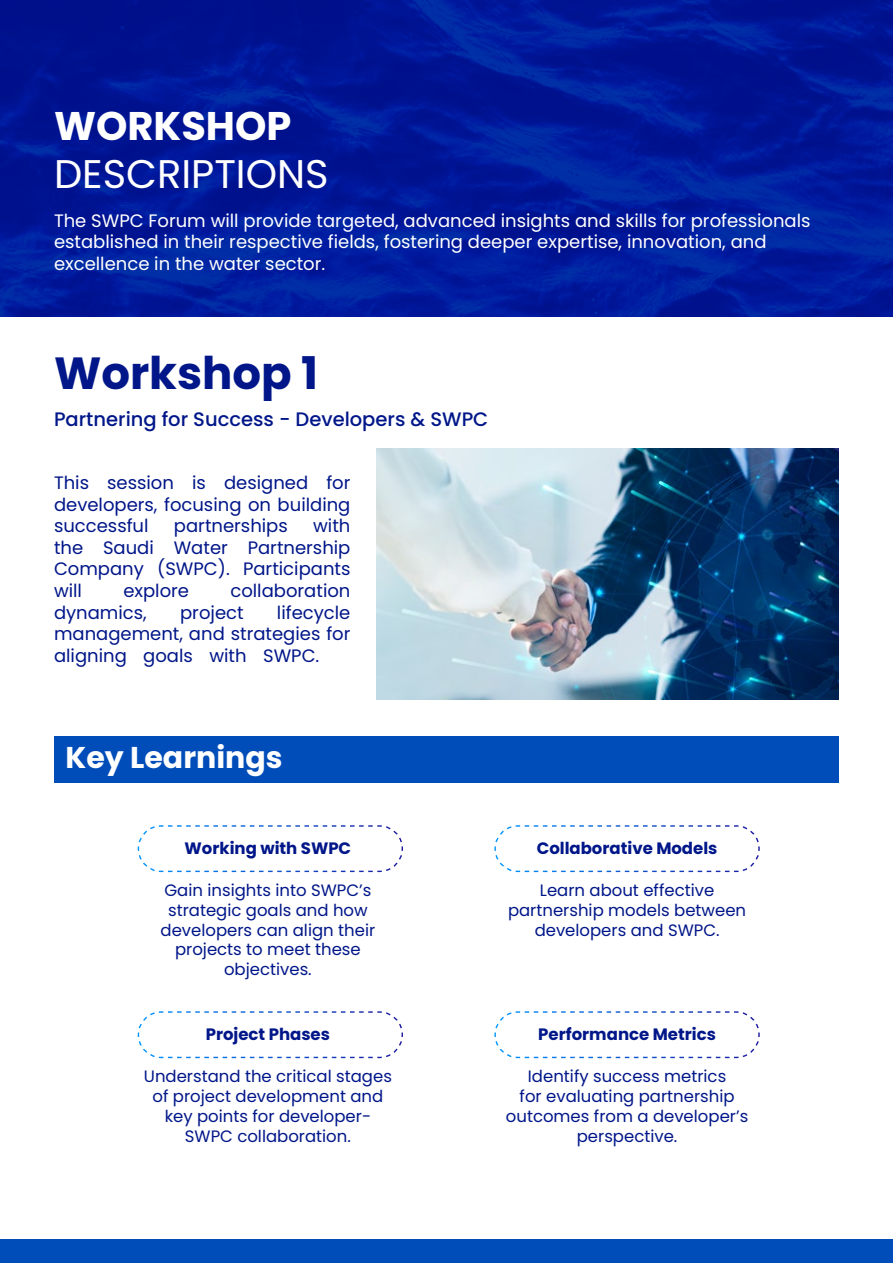
<style>
.page{position:relative;width:893px;height:1263px;background:#fff}
.page>*{position:absolute;margin:0;border:0;box-sizing:border-box;transform-origin:0 0}
.t1{font:700 45px "Poppins";color:#001689}
.t2{font:39.9px "Poppins";color:#fff}
.t3{font:700 39.9px "Poppins";color:#fff}
.t4{font:700 30px "Poppins";color:#fff}
.t5{font:500 19.5px "Poppins";color:#001689}
.t6{font:18px "Poppins";color:#001689}
.t7{font:18px/21.6px "Poppins";color:#fff}
.t8{font:16.5px/19.8px "Poppins";color:#001689;text-align:center}
.t9{font:700 16.5px "Poppins";color:#001689}
</style>
<div class="page">
<img style="left:0;top:0;width:893px;height:317px">
<div style="left:54px;top:736px;width:785px;height:47px;background:#004db9"></div>
<img style="left:376px;top:449px;width:463px;height:251px">
<svg style="left:137px;top:825px;width:266px;height:48px"></svg>
<svg style="left:137px;top:1011px;width:266px;height:48px"></svg>
<svg style="left:494px;top:825px;width:266px;height:48px"></svg>
<svg style="left:494px;top:1011px;width:266px;height:48px"></svg>
<div style="left:0;top:1239px;width:893px;height:24px;background:#004db9"></div>
<h2 class="t3" style="left:54px;top:103px;width:239px">WORKSHOP</h2>
<h2 class="t2" style="left:54px;top:151px;width:276px">DESCRIPTIONS</h2>
<p class="t7" style="left:54px;top:210px;width:758px">The SWPC Forum will provide targeted, advanced insights and skills for professionals established in their respective fields, fostering deeper expertise, innovation, and excellence in the water sector.</p>
<h1 class="t1" style="left:54px;top:347px;width:266px">Workshop 1</h1>
<p class="t5" style="left:54px;top:408px;width:436px">Partnering for Success - Developers &amp; SWPC</p>
<p class="t6" style="left:326px;top:472px;width:26px">for</p>
<p class="t6" style="left:54px;top:472px;width:37px">This</p>
<p class="t6" style="left:54px;top:494px;width:298px">developers, focusing on building</p>
<p class="t6" style="left:313px;top:515px;width:39px">with</p>
<p class="t6" style="left:107px;top:472px;width:68px">session</p>
<p class="t6" style="left:192px;top:472px;width:15px">is</p>
<p class="t6" style="left:224px;top:472px;width:86px">designed</p>
<p class="t6" style="left:54px;top:515px;width:96px">successful</p>
<p class="t6" style="left:174px;top:515px;width:115px">partnerships</p>
<p class="t6" style="left:54px;top:537px;width:31px">the</p>
<p class="t6" style="left:103px;top:537px;width:52px">Saudi</p>
<p class="t6" style="left:174px;top:537px;width:56px">Water</p>
<p class="t6" style="left:54px;top:559px;width:91px">Company</p>
<p class="t6" style="left:157px;top:559px;width:74px">(SWPC .)</p>
<p class="t6" style="left:248px;top:537px;width:104px">Partnership</p>
<p class="t6" style="left:243px;top:559px;width:109px">Participants</p>
<p class="t6" style="left:54px;top:580px;width:30px">will</p>
<p class="t6" style="left:123px;top:580px;width:67px">explore</p>
<p class="t6" style="left:230px;top:580px;width:122px">collaboration</p>
<p class="t6" style="left:277px;top:602px;width:75px">lifecycle</p>
<p class="t6" style="left:54px;top:602px;width:94px">dynamics,</p>
<p class="t6" style="left:54px;top:623px;width:298px">management, and strategies for</p>
<p class="t6" style="left:263px;top:645px;width:58px">SWPC.</p>
<p class="t6" style="left:180px;top:602px;width:65px">project</p>
<p class="t6" style="left:54px;top:645px;width:74px">aligning</p>
<p class="t6" style="left:209px;top:645px;width:39px">with</p>
<p class="t6" style="left:143px;top:645px;width:51px">goals</p>
<h3 class="t4" style="left:65px;top:740px;width:219px">Key Learnings</h3>
<p class="t9" style="left:185px;top:839px;width:168px">Working with SWPC</p>
<p class="t8" style="left:161px;top:880px;width:216px">Gain insights into SWPC s’ strategic goals and how developers can align their projects to meet these objectives.</p>
<p class="t9" style="left:206px;top:1025px;width:126px">Project Phases</p>
<p class="t8" style="left:144px;top:1066px;width:250px">Understand the critical stages of project development and</p>
<p class="t8" style="left:185px;top:1126px;width:168px">SWPC collaboration.</p>
<p class="t8" style="left:165px;top:1106px;width:208px">key points for developer-</p>
<p class="t9" style="left:537px;top:839px;width:182px">Collaborative Models</p>
<p class="t8" style="left:508px;top:880px;width:240px">Learn about effective partnership models between developers and SWPC.</p>
<p class="t9" style="left:538px;top:1025px;width:179px">Performance Metrics</p>
<p class="t8" style="left:506px;top:1066px;width:244px">Identify success metrics<br>for evaluating partnership outcomes from a developer s’ perspective.</p>
</div>
